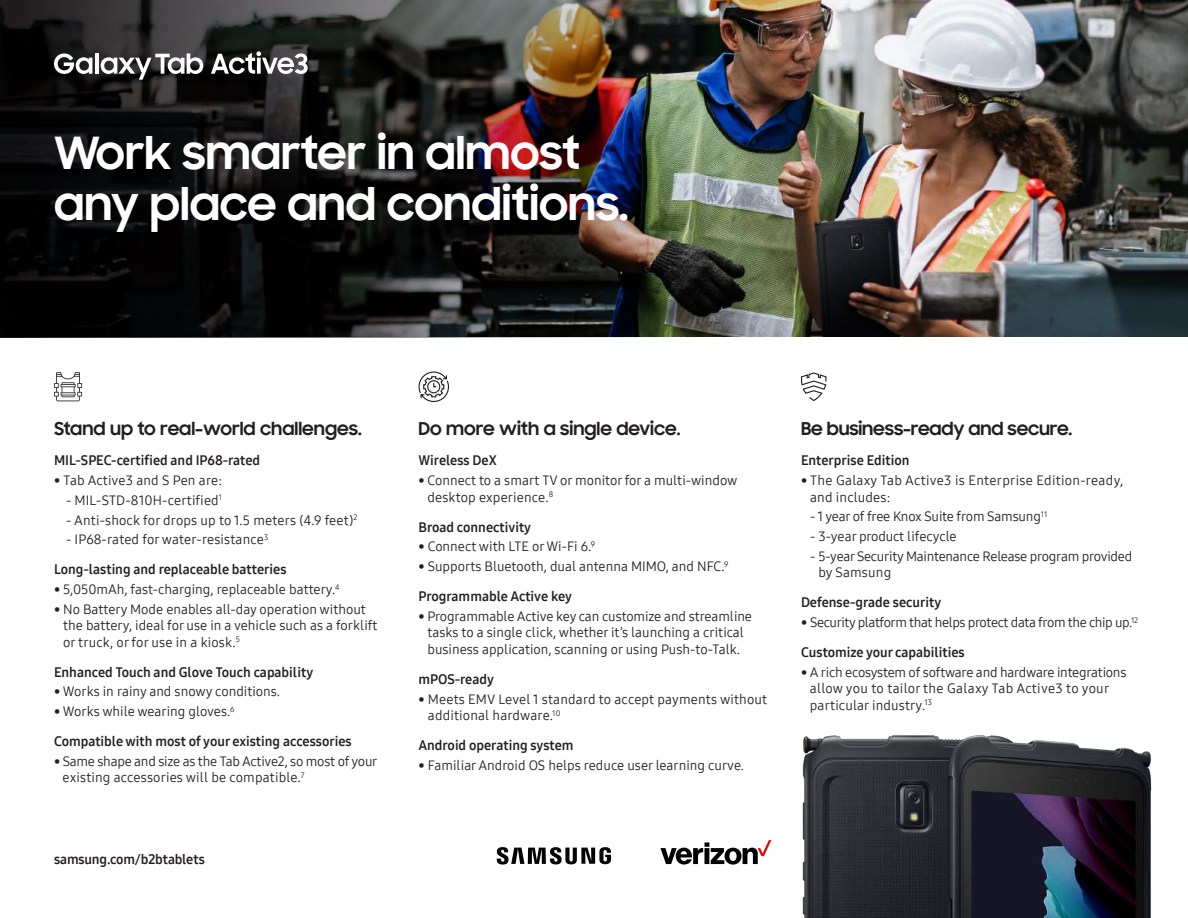
<style>
.page{position:relative;width:1188px;height:918px;background:#fff}
.page>*{position:absolute;margin:0;border:0;box-sizing:border-box;transform-origin:0 0}
.t1{font:700 45px/51px "Samsung Sharp Sans";color:#fff}
.t2{font:700 18px "Samsung Sharp Sans";color:#231f20}
.t3{font:13.5px/16.5px "Samsung One 400";color:#231f20}
.t4{font:13.5px "Samsung One 700";color:#231f20}
.t5{font:13.5px/16.5px "Samsung One 400";letter-spacing:-.02em;color:#231f20}
.t6{font:13.5px/16.5px "Samsung One 400";letter-spacing:.02em;color:#231f20}
.t7{font:13.5px "Samsung One 400";letter-spacing:-.03em;color:#231f20}
</style>
<div class="page">
<img style="left:802px;top:735px;width:350px;height:183px">
<img style="left:0;top:1px;width:1188px;height:335px">
<img style="left:1px;top:1px;width:786px;height:336px">
<hr style="left:95px;top:53px;width:4px;height:21px;background:#fff">
<svg style="left:54px;top:53px;width:38px;height:21px"></svg>
<svg style="left:101px;top:53px;width:102px;height:27px"></svg>
<svg style="left:211px;top:51px;width:97px;height:23px"></svg>
<svg style="left:801px;top:372px;width:26px;height:29px"></svg>
<svg style="left:418px;top:371px;width:31px;height:31px"></svg>
<svg style="left:54px;top:372px;width:28px;height:29px"></svg>
<svg style="left:497px;top:847px;width:114px;height:18px"></svg>
<svg style="left:660px;top:840px;width:111px;height:25px"></svg>
<h1 class="t1" style="left:54px;top:125px;width:576px">Work smarter in almost any place and conditions.</h1>
<h2 class="t2" style="left:54px;top:416px;width:309px">Stand up to real-world challenges.</h2>
<p class="t4" style="left:54px;top:452px;width:208px">MIL-SPEC-certified and IP68-rated</p>
<p class="t3" style="left:54px;top:472px;width:170px">• Tab Active3 and S Pen are:</p>
<p class="t3" style="left:66px;top:492px;width:158px">- MIL-STD-810H-certified<sup>1</sup></p>
<p class="t3" style="left:66px;top:511px;width:293px">- Anti-shock for drops up to 1.5 meters (4.9 feet)<sup>2</sup></p>
<p class="t3" style="left:66px;top:531px;width:204px">- IP68-rated for water-resistance<sup>3</sup></p>
<p class="t4" style="left:54px;top:560px;width:234px">Long-lasting and replaceable batteries</p>
<p class="t3" style="left:54px;top:581px;width:287px">• 5,050mAh, fast-charging, replaceable battery.<sup>4</sup></p>
<p class="t3" style="left:63px;top:601px;width:316px;text-indent:-9px">• No Battery Mode enables all-day operation without the battery, ideal for use in a vehicle such as a forklift or truck, or for use in a kiosk.<sup>5</sup></p>
<p class="t4" style="left:54px;top:663px;width:261px">Enhanced Touch and Glove Touch capability</p>
<p class="t3" style="left:54px;top:683px;width:228px">• Works in rainy and snowy conditions.</p>
<p class="t3" style="left:54px;top:703px;width:182px">• Works while wearing gloves.<sup>6</sup></p>
<p class="t4" style="left:54px;top:732px;width:299px">Compatible with most of your existing accessories</p>
<p class="t5" style="left:63px;top:753px;width:316px;text-indent:-9px">• Same shape and size as the Tab Active2, so most of your existing accessories will be compatible.<sup>7</sup></p>
<p class="t4" style="left:54px;top:850px;width:152px">samsung.com/b2btablets</p>
<h2 class="t2" style="left:418px;top:416px;width:263px">Do more with a single device.</h2>
<p class="t4" style="left:418px;top:452px;width:80px">Wireless DeX</p>
<p class="t3" style="left:427px;top:472px;width:312px;text-indent:-9px">• Connect to a smart TV or monitor for a multi-window desktop experience.<sup>8</sup></p>
<p class="t4" style="left:418px;top:518px;width:114px">Broad connectivity</p>
<p class="t3" style="left:418px;top:538px;width:178px">• Connect with LTE or Wi-Fi 6.<sup>9</sup></p>
<p class="t3" style="left:418px;top:558px;width:311px">• Supports Bluetooth, dual antenna MIMO, and NFC.<sup>9</sup></p>
<p class="t4" style="left:418px;top:587px;width:155px">Programmable Active key</p>
<p class="t3" style="left:418px;top:608px;width:335px;text-align:center">• Programmable Active key can customize and streamline tasks to a single click, whether it’s launching a critical business application, scanning or using Push-to-Talk.</p>
<p class="t4" style="left:418px;top:670px;width:77px">mPOS-ready</p>
<p class="t3" style="left:428px;top:690px;width:341px;text-indent:-9px">• Meets EMV Level 1 standard to accept payments without additional hardware.<sup>10</sup></p>
<p class="t4" style="left:418px;top:736px;width:157px">Android operating system</p>
<p class="t3" style="left:418px;top:757px;width:327px">• Familiar Android OS helps reduce user learning curve.</p>
<h2 class="t2" style="left:801px;top:416px;width:273px">Be business-ready and secure.</h2>
<p class="t4" style="left:801px;top:452px;width:110px">Enterprise Edition</p>
<p class="t6" style="left:810px;top:472px;width:315px;text-indent:-9px">• The Galaxy Tab Active3 is Enterprise Edition-ready, and includes:</p>
<p class="t3" style="left:810px;top:508px;width:239px">- 1 year of free Knox Suite from Samsung<sup>11</sup></p>
<p class="t3" style="left:810px;top:528px;width:148px">- 3-year product lifecycle</p>
<p class="t5" style="left:818px;top:548px;width:315px;text-indent:-8px">- 5-year Security Maintenance Release program provided by Samsung</p>
<p class="t4" style="left:801px;top:593px;width:142px">Defense-grade security</p>
<p class="t7" style="left:801px;top:613px;width:339px">• Security platform that helps protect data from the chip up.<sup>12</sup></p>
<p class="t4" style="left:801px;top:643px;width:165px">Customize your capabilities</p>
<p class="t3" style="left:810px;top:664px;width:318px;text-indent:-9px">• A rich ecosystem of software and hardware integrations allow you to tailor the Galaxy Tab Active3 to your particular industry.<sup>13</sup></p>
</div>
